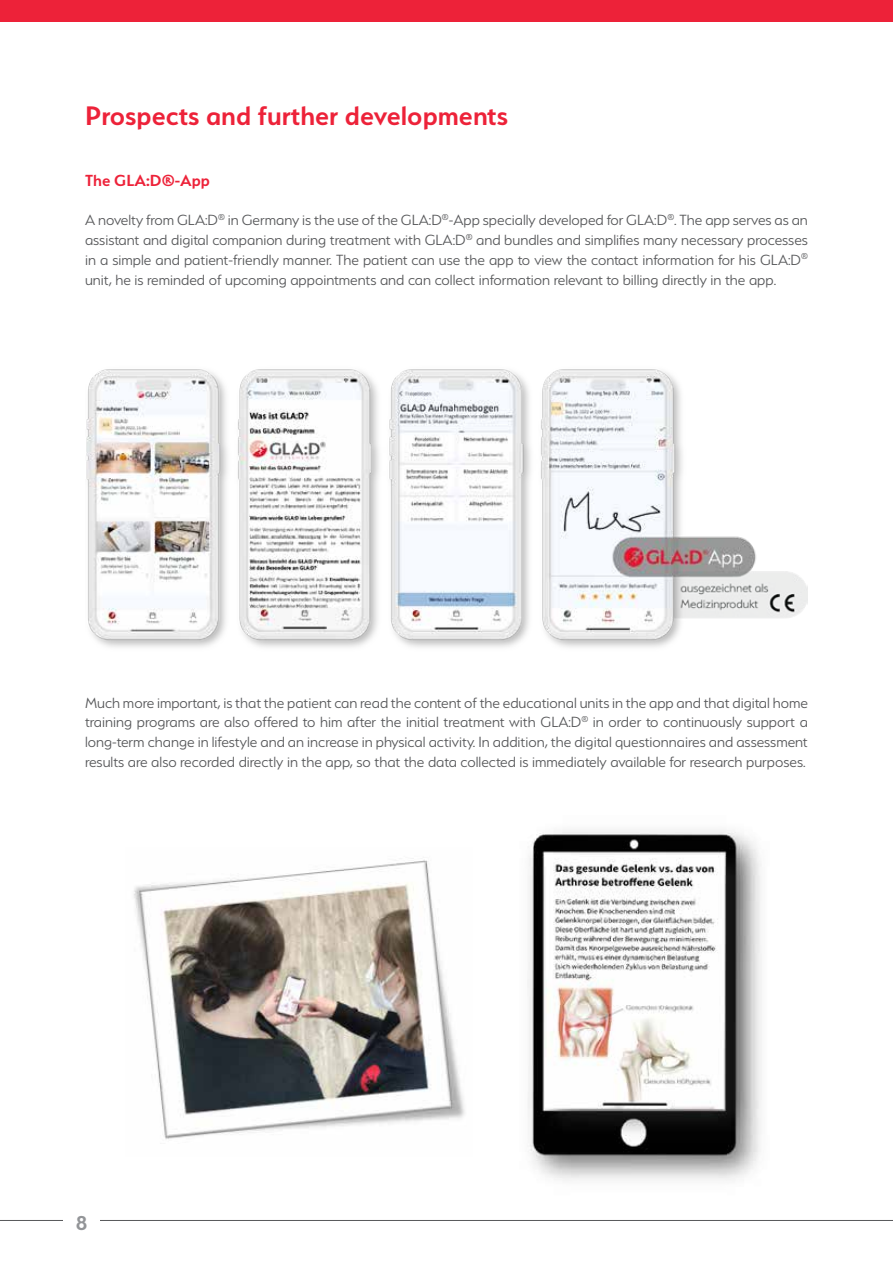
<style>
.page{position:relative;width:893px;height:1263px;background:#fff}
.page>*{position:absolute;margin:0;border:0;box-sizing:border-box;transform-origin:0 0}
.t1{font:600 30px "Serenity";color:#ed2239}
.t2{font:600 22.5px "Serenity";color:#939598}
.t3{font:600 18px "Serenity";color:#ed2239}
.t4{font:300 16.5px/19.8px "Serenity";color:#57585a;text-align:justify}
</style>
<div class="page">
<img style="left:86px;top:369px;width:722px;height:278px">
<img style="left:133px;top:858px;width:332px;height:281px">
<img style="left:527px;top:830px;width:235px;height:351px">
<div style="left:0;top:0;width:893px;height:21px;background:#ed2239"></div>
<hr style="left:0;top:1220px;width:893px;height:1px;background:#57585a">
<div style="left:64px;top:1212px;width:36px;height:18px;background:#fff"></div>
<h1 class="t1" style="left:85px;top:99px;width:424px">Prospects and further developments</h1>
<p class="t3" style="left:85px;top:170px;width:126px">The GLA:D®-App</p>
<p class="t4" style="left:85px;top:210px;width:724px">A novelty from GLA:D<sup>®</sup> in Germany is the use of the GLA:D<sup>®</sup>-App specially developed for GLA:D<sup>®</sup>. The app serves as an assistant and digital companion during treatment with GLA:D<sup>®</sup> and bundles and simplifies many necessary processes in a simple and patient-friendly manner. The patient can use the app to view the contact information for his GLA:D<sup>® </sup>unit, he is reminded of upcoming appointments and can collect information relevant to billing directly in the app.</p>
<p class="t4" style="left:85px;top:692px;width:724px">Much more important, is that the patient can read the content of the educational units in the app and that digital home training programs are also offered to him after the initial treatment with GLA:D<sup>®</sup> in order to continuously support a long-term change in lifestyle and an increase in physical activity. In addition, the digital questionnaires and assessment results are also recorded directly in the app, so that the data collected is immediately available for research purposes.</p>
<h2 class="t2" style="left:76px;top:1211px;width:13px">8</h2>
</div>
